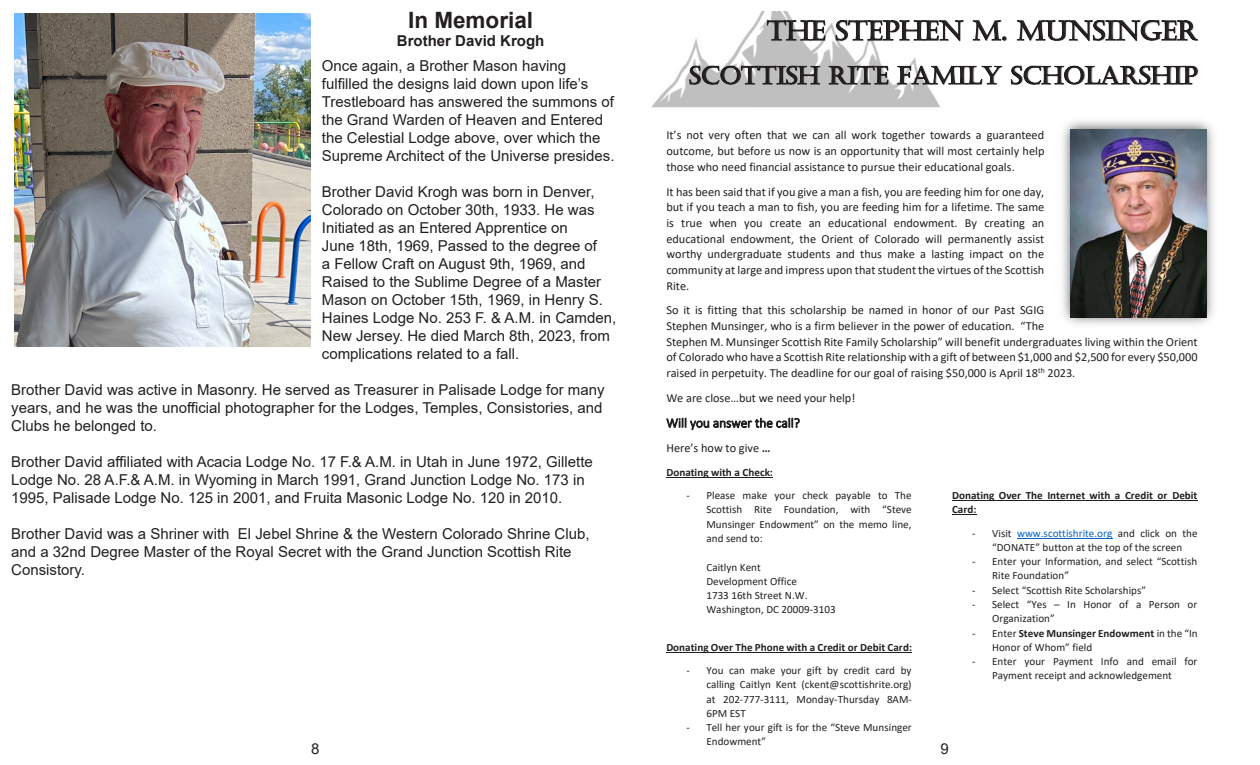
<style>
.page{position:relative;width:1260px;height:765px;background:#fff}
.page>*{position:absolute;margin:0;border:0;box-sizing:border-box;transform-origin:0 0}
.t1{font:26.75px "Castellar";color:#231f20}
.t2{font:24.5px "Castellar";color:#231f20}
.TOC_title{font:700 22.5px "Arial";color:#231f20}
.t3{font:15px/18px "Arial";color:#231f20}
.t4{font:700 15px "Arial";color:#231f20}
.t5{font:300 13.38px "Calibri";color:#231f20}
.t6{font:12.25px/15.8px "Calibri";color:#231f20;text-align:justify}
.t7{font:11.12px/14.2px "Calibri";color:#231f20}
.t8{font:700 11.12px/14.1px "Calibri";color:#231f20}
.s1{font-weight:700}
.s2{color:#0563c1}
</style>
<div class="page">
<img style="left:14px;top:13px;width:297px;height:334px">
<img style="left:651px;top:30px;width:99px;height:78px">
<img style="left:750px;top:11px;width:449px;height:42px">
<img style="left:673px;top:53px;width:526px;height:55px">
<hr style="left:666px;top:477px;width:107px;height:1px;background:#231f20">
<hr style="left:666px;top:652px;width:246px;height:1px;background:#231f20">
<hr style="left:952px;top:500px;width:246px;height:1px;background:#231f20">
<svg style="left:952px;top:514px;width:25px;height:1px"></svg>
<hr style="left:1017px;top:538px;width:95px;height:1px;background:#0563c1">
<img style="left:1062px;top:120px;width:152px;height:205px">
<img style="left:1071px;top:130px;width:135px;height:187px">
<p class="TOC_title" style="left:408px;top:4px;width:127px">In Memorial</p>
<p class="t3" style="left:322px;top:57px;width:294px">Once again, a Brother Mason having fulfilled the designs laid down upon life’s Trestleboard has answered the summons of the Grand Warden of Heaven and Entered the Celestial Lodge above, over which the Supreme Architect of the Universe presides.</p>
<p class="t3" style="left:322px;top:183px;width:296px">Brother David Krogh was born in Denver, Colorado on October 30th, 1933. He was Initiated as an Entered Apprentice on<br>June 18th, 1969, Passed to the degree of<br>a Fellow Craft on August 9th, 1969, and Raised to the Sublime Degree of a Master Mason on October 15th, 1969, in Henry S.<br>Haines Lodge No. 253 F. &amp; A.M. in Camden, New Jersey. He died March 8th, 2023, from complications related to a fall.</p>
<p class="t3" style="left:11px;top:381px;width:595px">Brother David was active in Masonry. He served as Treasurer in Palisade Lodge for many years, and he was the unofficial photographer for the Lodges, Temples, Consistories, and<br>Clubs he belonged to.</p>
<p class="t3" style="left:11px;top:453px;width:583px">Brother David affiliated with Acacia Lodge No. 17 F.&amp; A.M. in Utah in June 1972, Gillette<br>Lodge No. 28 A.F.&amp; A.M. in Wyoming in March 1991, Grand Junction Lodge No. 173 in<br>1995, Palisade Lodge No. 125 in 2001, and Fruita Masonic Lodge No. 120 in 2010.</p>
<p class="t3" style="left:11px;top:525px;width:580px">Brother David was a Shriner with El Jebel Shrine &amp; the Western Colorado Shrine Club, and a 32nd Degree Master of the Royal Secret with the Grand Junction Scottish Rite<br>Consistory.</p>
<p class="t1" style="left:767px;top:15px;width:432px">THE STEPHEN M. MUNSINGER</p>
<p class="t2" style="left:689px;top:61px;width:510px">SCOTTISH RITE FAMILY SCHOLARSHIP</p>
<p class="t4" style="left:397px;top:30px;width:149px">Brother David Krogh</p>
<p class="t6" style="left:666px;top:127px;width:380px">It’s not very often that we can all work together towards a guaranteed outcome, but before us now is an opportunity that will most certainly help those who need financial assistance to pursue their educational goals.</p>
<p class="t6" style="left:666px;top:183px;width:380px">It has been said that if you give a man a fish, you are feeding him for one day, but if you teach a man to fish, you are feeding him for a lifetime. The same is true when you create an educational endowment. By creating an educational endowment, the Orient of Colorado will permanently assist worthy undergraduate students and thus make a lasting impact on the community at large and impress upon that student the virtues of the Scottish Rite.</p>
<p class="t6" style="left:666px;top:302px;width:533px;text-align:left">So it is fitting that this scholarship be named in honor of our Past SGIG<br>Stephen Munsinger, who is a firm believer in the power of education. “The<br>Stephen M. Munsinger Scottish Rite Family Scholarship” will benefit undergraduates living within the Orient of Colorado who have a Scottish Rite relationship with a gift of between $1,000 and $2,500 for every $50,000 raised in perpetuity. The deadline for our goal of raising $50,000 is April 18<sup>th</sup> 2023.</p>
<p class="t6" style="left:666px;top:389px;width:191px">We are close…but we need your help!</p>
<p class="t5" style="left:666px;top:415px;width:135px">Will you answer the call?</p>
<p class="t6" style="left:666px;top:440px;width:106px">Here’s how to give <span class="s1">…</span></p>
<p class="t8" style="left:666px;top:465px;width:108px">Donating with a Check:</p>
<p class="t7" style="left:706px;top:488px;width:207px;text-align:justify;text-indent:-20px">- Please make your check payable to The Scottish Rite Foundation, with “Steve Munsinger Endowment” on the memo line, and send to:</p>
<p class="t7" style="left:706px;top:559px;width:131px">Caitlyn Kent<br>Development Office<br>1733 16th Street N.W.<br>Washington, DC 20009-3103</p>
<p class="t8" style="left:666px;top:640px;width:247px">Donating Over The Phone with a Credit or Debit Card:</p>
<p class="t7" style="left:706px;top:663px;width:207px;text-align:justify;text-indent:-20px">- You can make your gift by credit card by calling Caitlyn Kent (ckent@scottishrite.org) at 202-777-3111, Monday-Thursday 8AM-6PM EST</p>
<p class="t7" style="left:706px;top:720px;width:207px;text-indent:-20px">- Tell her your gift is for the “Steve Munsinger<br>Endowment”</p>
<p class="t8" style="left:952px;top:488px;width:247px">Donating Over The Internet with a Credit or Debit<br>Card:</p>
<p class="t7" style="left:972px;top:526px;width:227px;text-align:center">- Visit <span class="s2">www.scottishrite.org</span> and click on the “DONATE” button at the top of the screen</p>
<p class="t7" style="left:992px;top:554px;width:207px;text-indent:-20px">- Enter your Information, and select “Scottish<br>Rite Foundation”</p>
<p class="t7" style="left:972px;top:583px;width:176px">- Select “Scottish Rite Scholarships”</p>
<p class="t7" style="left:992px;top:597px;width:207px;text-indent:-20px">- Select “Yes – In Honor of a Person or<br>Organization”</p>
<p class="t7" style="left:992px;top:626px;width:207px;text-indent:-20px">- Enter <span class="s1">Steve Munsinger Endowment</span> in the “In<br>Honor of Whom” field</p>
<p class="t7" style="left:972px;top:654px;width:227px;text-align:center">- Enter your Payment Info and email for<br>Payment receipt and acknowledgement</p>
<p class="t3" style="left:311px;top:739px;width:10px">8</p>
<p class="t3" style="left:940px;top:739px;width:10px">9</p>
</div>
